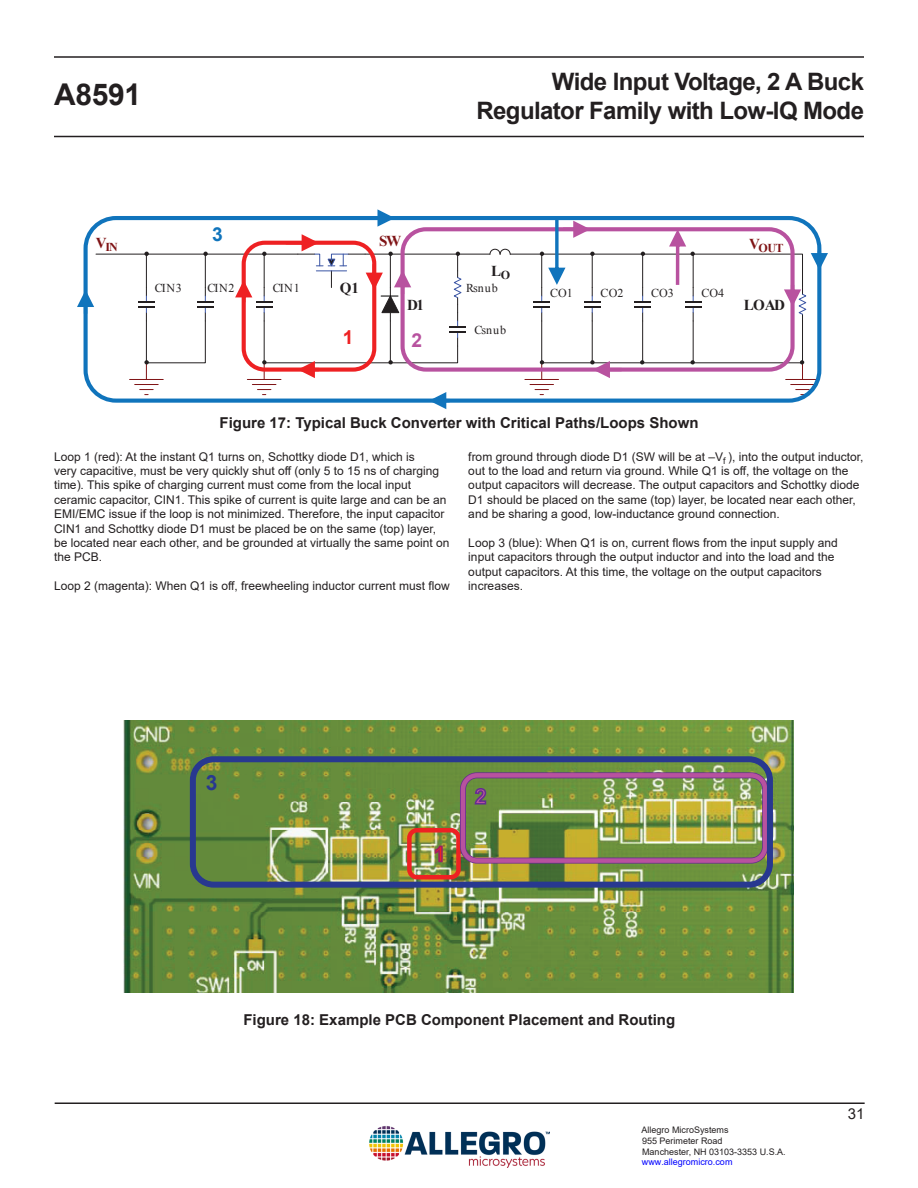
<style>
.page{position:relative;width:918px;height:1188px;background:#fff}
.page>*{position:absolute;margin:0;border:0;box-sizing:border-box;transform-origin:0 0}
.t1{font:700 30px "Arial";letter-spacing:-.01em;color:#231f20}
.t2{font:700 24px/28.8px "Arial";letter-spacing:-.025em;color:#231f20;text-align:right}
.t3{font:700 21px "Arial";color:#ee2123}
.t4{font:700 21px "Arial";color:#b8529f}
.t5{font:700 21px "Arial";color:#283890}
.t6{font:700 19.2px "Arial";color:#ee2123}
.t7{font:700 19.2px "Arial";color:#b8529f}
.t8{font:700 19.2px "Arial";color:#1074bc}
.t9{font:700 15.15px "Times New Roman";letter-spacing:-.05em;color:#231f20}
.t10{font:700 15.15px "Times New Roman";color:#7f1315}
.Figure_Title{font:700 15px "Arial";color:#231f20}
.t11{font:15px "Arial";color:#231f20}
.Table_Cell_Left{font:12px/14.4px "Arial";color:#231f20}
.t12{font:12px "Times New Roman";color:#231f20}
.t13{font:700 12px "Times New Roman";color:#7f1315}
.t14{font:9px/10.8px "Arial";color:#231f20}
.t15{font:9px "Arial";color:#00f}
</style>
<div class="page">
<hr style="left:55px;top:1102px;width:810px;height:2px;background:#231f20">
<hr style="left:54px;top:136px;width:810px;height:1px;background:#231f20">
<hr style="left:54px;top:56px;width:810px;height:2px;background:#231f20">
<img style="left:370px;top:1126px;width:180px;height:42px">
<img style="left:123px;top:720px;width:671px;height:272px">
<img style="left:191px;top:757px;width:581px;height:130px">
<svg style="left:434px;top:845px;width:9px;height:18px"></svg>
<svg style="left:474px;top:787px;width:13px;height:18px"></svg>
<hr style="left:130px;top:379px;width:33px;height:1px;background:#7f1315">
<svg style="left:138px;top:288px;width:17px;height:33px"></svg>
<svg style="left:197px;top:288px;width:17px;height:33px"></svg>
<hr style="left:96px;top:254px;width:202px;height:1px;background:#231f20">
<hr style="left:365px;top:254px;width:125px;height:1px;background:#231f20">
<hr style="left:146px;top:254px;width:1px;height:34px;background:#231f20">
<svg style="left:144px;top:252px;width:5px;height:4px"></svg>
<hr style="left:205px;top:254px;width:1px;height:34px;background:#231f20">
<svg style="left:203px;top:252px;width:5px;height:4px"></svg>
<svg style="left:135px;top:360px;width:23px;height:35px"></svg>
<div style="left:84px;top:216px;width:737px;height:187px;border:4px solid #1074bc;border-radius:30px"></div>
<svg style="left:77px;top:290px;width:17px;height:24px"></svg>
<svg style="left:370px;top:209px;width:25px;height:18px"></svg>
<svg style="left:235px;top:234px;width:231px;height:175px"></svg>
<svg style="left:489px;top:218px;width:339px;height:177px"></svg>
<h1 class="t1" style="left:54px;top:74px;width:89px">A8591</h1>
<h2 class="t2" style="left:477px;top:68px;width:389px">Wide Input Voltage, 2 A Buck<br>Regulator Family with Low-IQ Mode</h2>
<p class="t13" style="left:96px;top:239px;width:23px"><sup>V</sup>IN</p>
<p class="t8" style="left:212px;top:222px;width:12px">3</p>
<p class="t10" style="left:379px;top:230px;width:24px">SW</p>
<p class="t9" style="left:491px;top:261px;width:20px">L<sub>O</sub></p>
<p class="t9" style="left:340px;top:278px;width:21px">Q1</p>
<p class="t12" style="left:155px;top:280px;width:29px">CIN3</p>
<p class="t12" style="left:207px;top:280px;width:29px">CIN2</p>
<p class="t12" style="left:273px;top:280px;width:29px">CIN1</p>
<p class="t12" style="left:466px;top:280px;width:33px">Rsnub</p>
<p class="t12" style="left:474px;top:322px;width:33px">Csnub</p>
<p class="t9" style="left:407px;top:294px;width:18px">D1</p>
<p class="t6" style="left:343px;top:324px;width:12px">1</p>
<p class="t7" style="left:412px;top:327px;width:12px">2</p>
<p class="t12" style="left:550px;top:285px;width:24px">CO1</p>
<p class="t12" style="left:601px;top:285px;width:24px">CO2</p>
<p class="t12" style="left:702px;top:285px;width:24px">CO4</p>
<p class="t12" style="left:651px;top:285px;width:24px">CO3</p>
<p class="t13" style="left:749px;top:240px;width:36px"><sup>V</sup>OUT</p>
<p class="t9" style="left:744px;top:294px;width:43px">LOAD</p>
<p class="Figure_Title" style="left:220px;top:412px;width:480px">Figure 17: Typical Buck Converter with Critical Paths/Loops Shown</p>
<p class="Table_Cell_Left" style="left:54px;top:449px;width:397px">Loop 1 (red): At the instant Q1 turns on, Schottky diode D1, which is<br>very capacitive, must be very quickly shut off (only 5 to 15 ns of charging time). This spike of charging current must come from the local input ceramic capacitor, CIN1. This spike of current is quite large and can be an EMI/EMC issue if the loop is not minimized. Therefore, the input capacitor CIN1 and Schottky diode D1 must be placed be on the same (top) layer, be located near each other, and be grounded at virtually the same point on the PCB.</p>
<p class="Table_Cell_Left" style="left:54px;top:579px;width:397px">Loop 2 (magenta): When Q1 is off, freewheeling inductor current must flow</p>
<p class="Table_Cell_Left" style="left:468px;top:449px;width:397px">from ground through diode D1 (SW will be at –V<sub>f</sub> ), into the output inductor, out to the load and return via ground. While Q1 is off, the voltage on the output capacitors will decrease. The output capacitors and Schottky diode D1 should be placed on the same (top) layer, be located near each other, and be sharing a good, low-inductance ground connection.</p>
<p class="Table_Cell_Left" style="left:468px;top:535px;width:371px">Loop 3 (blue): When Q1 is on, current flows from the input supply and input capacitors through the output inductor and into the load and the output capacitors. At this time, the voltage on the output capacitors increases.</p>
<p class="t5" style="left:206px;top:768px;width:13px">3</p>
<p class="t3" style="left:434px;top:840px;width:13px">1</p>
<p class="t4" style="left:475px;top:783px;width:13px">2</p>
<p class="Figure_Title" style="left:243px;top:1009px;width:433px">Figure 18: Example PCB Component Placement and Routing</p>
<p class="t14" style="left:642px;top:1124px;width:146px">Allegro MicroSystems<br>955 Perimeter Road<br>Manchester, NH 03103-3353 U.S.A.</p>
<p class="t15" style="left:642px;top:1156px;width:92px">www.allegromicro.com</p>
<p class="t11" style="left:848px;top:1103px;width:18px">31</p>
</div>
